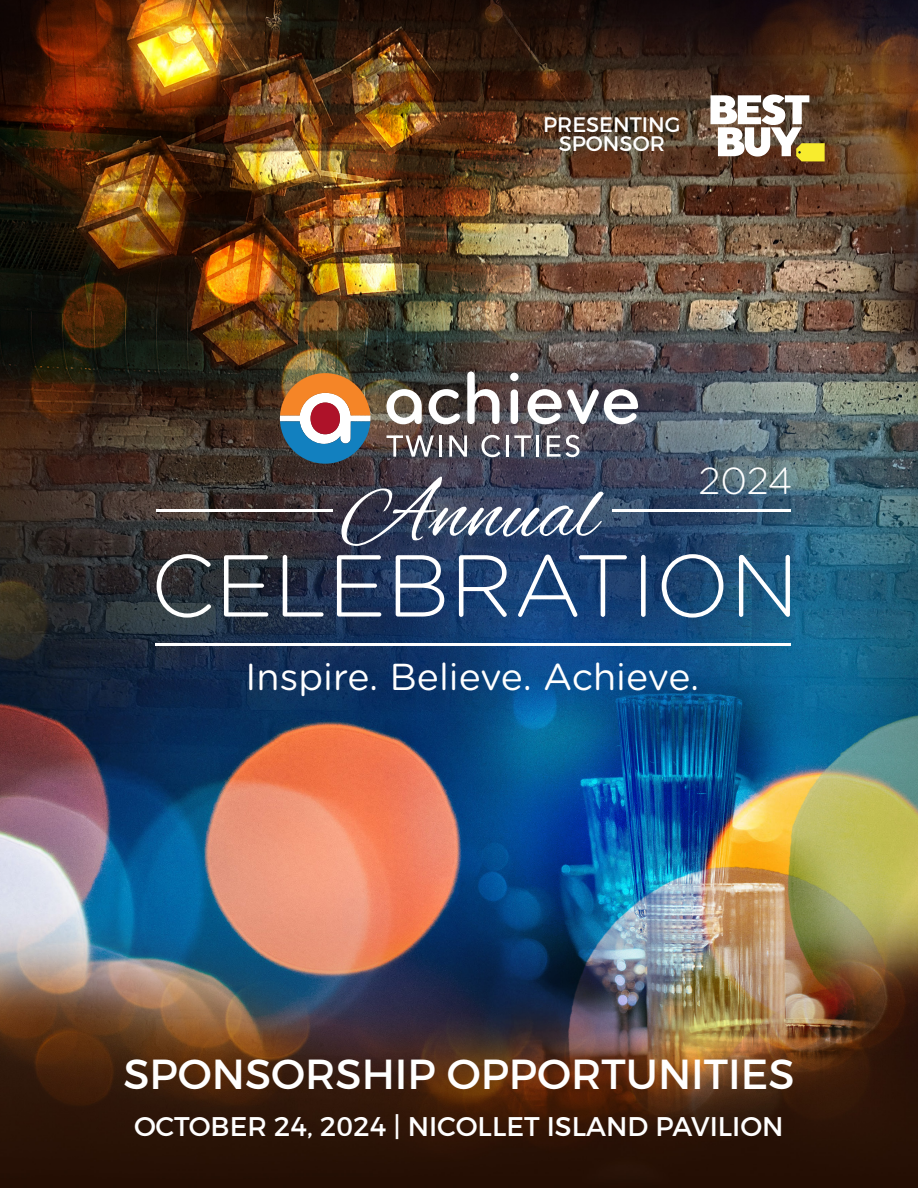
<style>
.page{position:relative;width:918px;height:1188px;background:#fff}
.page>*{position:absolute;margin:0;border:0;box-sizing:border-box;transform-origin:0 0}
.t1{font:88.35px "Alex Brush";color:#fff}
.t2{font:300 87.6px "Gotham Rounded";color:#fff}
.t3{font:42px "Montserrat";color:#fff}
.t4{font:37.5px "Gotham Rounded";color:#fff}
.t5{font:300 37.5px "Gotham Rounded";color:#fff}
.t6{font:27px "Montserrat";color:#fff}
.t7{font:21px/19.5px "Montserrat";color:#fff;text-align:center}
</style>
<div class="page">
<img style="left:0;top:0;width:918px;height:1188px">
<hr style="left:156px;top:643px;width:635px;height:3px;background:#fff">
<hr style="left:156px;top:509px;width:177px;height:3px;background:#fff">
<hr style="left:612px;top:509px;width:179px;height:3px;background:#fff">
<svg style="left:386px;top:435px;width:48px;height:22px"></svg>
<hr style="left:439px;top:435px;width:2px;height:22px;background:#fff">
<svg style="left:449px;top:435px;width:18px;height:22px"></svg>
<svg style="left:481px;top:435px;width:20px;height:22px"></svg>
<hr style="left:506px;top:435px;width:3px;height:22px;background:#fff">
<svg style="left:514px;top:435px;width:17px;height:22px"></svg>
<hr style="left:536px;top:435px;width:3px;height:22px;background:#fff">
<svg style="left:547px;top:435px;width:32px;height:22px"></svg>
<svg style="left:386px;top:389px;width:36px;height:35px"></svg>
<svg style="left:429px;top:389px;width:31px;height:35px"></svg>
<svg style="left:467px;top:372px;width:33px;height:52px"></svg>
<svg style="left:510px;top:373px;width:9px;height:51px"></svg>
<svg style="left:527px;top:389px;width:111px;height:35px"></svg>
<svg style="left:280px;top:373px;width:90px;height:91px"></svg>
<svg style="left:710px;top:95px;width:115px;height:66px"></svg>
<p class="t7" style="left:543px;top:115px;width:139px">PRESENTING<br>SPONSOR</p>
<p class="t5" style="left:699px;top:455px;width:96px">2024</p>
<h1 class="t1" style="left:342px;top:463px;width:258px">Annual</h1>
<h2 class="t2" style="left:150px;top:527px;width:650px">CELEBRATION</h2>
<p class="t4" style="left:246px;top:651px;width:455px">Inspire. Believe. Achieve.</p>
<p class="t3" style="left:123px;top:1048px;width:673px">SPONSORSHIP OPPORTUNITIES</p>
<p class="t6" style="left:134px;top:1110px;width:651px">OCTOBER 24, 2024 | NICOLLET ISLAND PAVILION</p>
</div>
